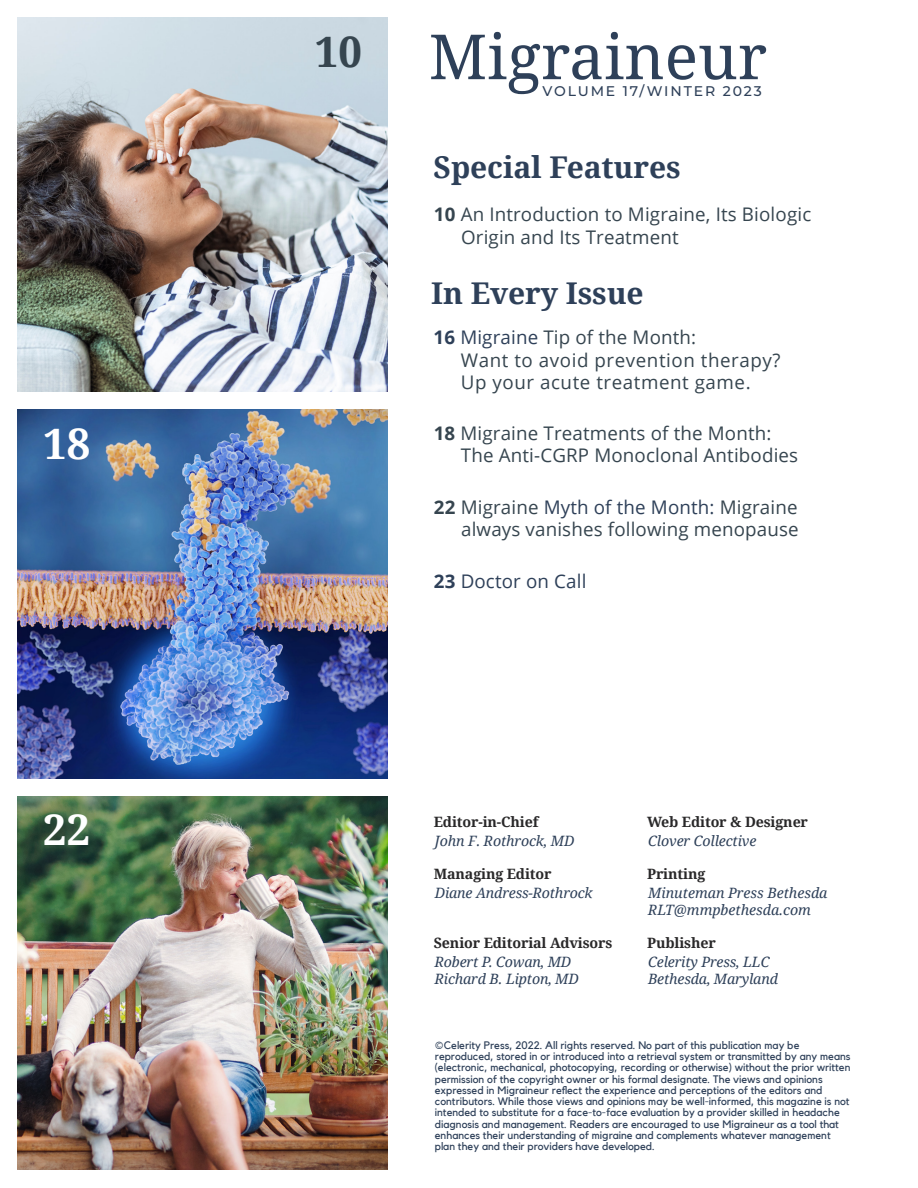
<style>
.page{position:relative;width:918px;height:1188px;background:#fff}
.page>*{position:absolute;margin:0;border:0;box-sizing:border-box;transform-origin:0 0}
.t1{font:62.25px "Droid Serif";color:#2e4059}
.t2{font:700 42px "Droid Serif";color:#fff}
.t3{font:700 30px "Droid Serif";letter-spacing:-.005em;color:#2e4059}
.t4{font:18.75px/22.5px "Open Sans";letter-spacing:.01em;color:#36454f}
.t5{font:18.75px/22.5px "Open Sans";letter-spacing:.03em;color:#36454f}
.t6{font:18.75px "Open Sans";letter-spacing:.01em;color:#2e4059}
.t7{font:italic 14.25px/17.1px "Droid Serif";letter-spacing:-.01em;color:#2e4059}
.t8{font:700 14.25px "Droid Serif";letter-spacing:-.01em;color:#292829}
.t9{font:500 14.1px "Montserrat";letter-spacing:.135em;color:#2e4059}
.t10{font:10.8px/11.2px "Kollektif";color:#2e4059}
.s1{font-weight:700}
.s2{font-weight:700;color:#2e4059}
.s3{color:#2e4059}
</style>
<div class="page">
<img style="left:18px;top:796px;width:369px;height:374px">
<img style="left:18px;top:18px;width:369px;height:374px">
<img style="left:18px;top:409px;width:369px;height:370px">
<h2 class="t2" style="left:43px;top:420px;width:48px">18</h2>
<h2 class="t2" style="left:43px;top:806px;width:48px">22</h2>
<h1 class="t1" style="left:315px;top:21px;width:454px"><sup>10</sup> Migraineur</h1>
<h3 class="t9" style="left:543px;top:81px;width:221px">VOLUME 17/WINTER 2023</h3>
<h3 class="t3" style="left:434px;top:150px;width:249px">Special Features</h3>
<h3 class="t4" style="left:461px;top:203px;width:352px;text-indent:-27px"><span class="s1">10</span> An Introduction to Migraine, Its Biologic<br>Origin and Its Treatment</h3>
<h3 class="t3" style="left:431px;top:276px;width:214px">In Every Issue</h3>
<h3 class="t5" style="left:461px;top:326px;width:321px;text-indent:-27px"><span class="s2">16</span> <span class="s3">Migraine</span> Tip of the Month:<br>Want to avoid prevention therapy?<br>Up your acute treatment game.</h3>
<h3 class="t4" style="left:461px;top:421px;width:339px;text-indent:-27px"><span class="s1">18</span> Migraine Treatments of the Month:<br>The Anti-CGRP Monoclonal Antibodies</h3>
<h3 class="t4" style="left:434px;top:495px;width:366px;text-align:right"><span class="s1">22</span> Migraine <span class="s3">Myth of the Month:</span> Migraine always vanishes following menopause</h3>
<h3 class="t6" style="left:434px;top:568px;width:154px"><span class="s1">23</span> Doctor on Call</h3>
<h3 class="t8" style="left:434px;top:814px;width:106px">Editor-in-Chief</h3>
<h3 class="t8" style="left:647px;top:814px;width:163px">Web Editor &amp; Designer</h3>
<h3 class="t8" style="left:647px;top:866px;width:60px">Printing</h3>
<h3 class="t7" style="left:435px;top:833px;width:141px">John F. Rothrock, MD</h3>
<h3 class="t7" style="left:648px;top:833px;width:110px">Clover Collective</h3>
<h3 class="t7" style="left:435px;top:885px;width:159px">Diane Andress-Rothrock</h3>
<h3 class="t7" style="left:648px;top:885px;width:181px">Minuteman Press Bethesda</h3>
<h3 class="t8" style="left:434px;top:866px;width:119px">Managing Editor</h3>
<h3 class="t7" style="left:648px;top:902px;width:164px">RLT@mmpbethesda.com</h3>
<h3 class="t8" style="left:434px;top:935px;width:180px">Senior Editorial Advisors</h3>
<h3 class="t8" style="left:647px;top:935px;width:70px">Publisher</h3>
<h3 class="t7" style="left:435px;top:954px;width:145px">Robert P. Cowan, MD<br>Richard B. Lipton, MD</h3>
<h3 class="t7" style="left:648px;top:954px;width:131px">Celerity Press, LLC<br>Bethesda, Maryland</h3>
<p class="t10" style="left:435px;top:1040px;width:417px">©Celerity Press, 2022. All rights reserved. No part of this publication may be reproduced, stored in or introduced into a retrieval system or transmitted by any means (electronic, mechanical, photocopying, recording or otherwise) without the prior written permission of the copyright owner or his formal designate. The views and opinions expressed in Migraineur reflect the experience and perceptions of the editors and contributors. While those views and opinions may be well-informed, this magazine is not intended to substitute for a face-to-face evaluation by a provider skilled in headache diagnosis and management. Readers are encouraged to use Migraineur as a tool that enhances their understanding of migraine and complements whatever management plan they and their providers have developed.</p>
</div>
